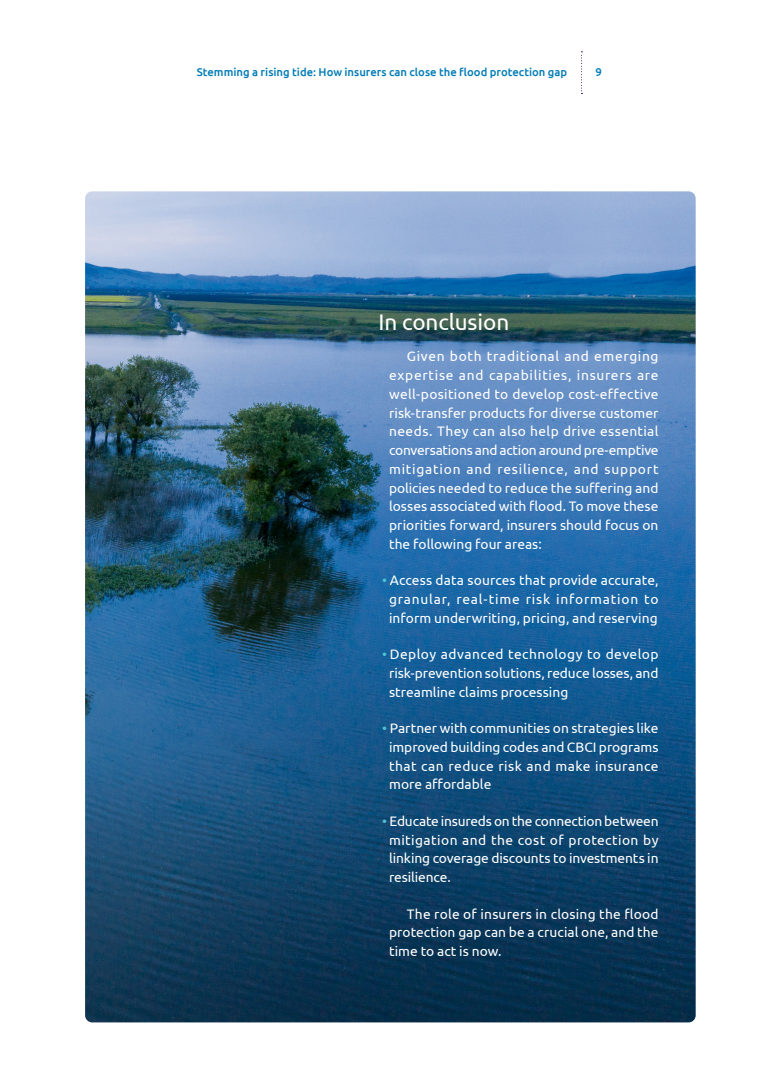
<style>
.page{position:relative;width:780px;height:1088px;background:#fff}
.page>*{position:absolute;margin:0;border:0;box-sizing:border-box;transform-origin:0 0}
.t1{font:22.5px "Ubuntu";letter-spacing:-.005em;color:#fff}
.t2{font:13.75px/18.8px "Ubuntu";letter-spacing:.005em;color:#fff;text-align:justify}
.t3{font:500 11.25px "Ubuntu";color:#007cb6}
.s1{color:#4dc4d1}
</style>
<div class="page">
<img style="left:85px;top:191px;width:610px;height:831px">
<svg style="left:581px;top:51px;width:1px;height:43px"></svg>
<p class="t3" style="left:197px;top:65px;width:372px">Stemming a rising tide: How insurers can close the flood protection gap</p>
<p class="t3" style="left:595px;top:65px;width:8px">9</p>
<h1 class="t1" style="left:378px;top:309px;width:132px">In conclusion</h1>
<p class="t2" style="left:389px;top:347px;width:271px;text-indent:18px">Given both traditional and emerging expertise and capabilities, insurers are well-positioned to develop cost-effective risk-transfer products for diverse customer needs. They can also help drive essential conversations and action around pre-emptive mitigation and resilience, and support policies needed to reduce the suffering and losses associated with flood. To move these priorities forward, insurers should focus on the following four areas:</p>
<p class="t2" style="left:382px;top:570px;width:278px;text-align:center"><span class="s1">•</span> Access data sources that provide accurate, granular, real-time risk information to inform underwriting, pricing, and reserving</p>
<p class="t2" style="left:389px;top:644px;width:271px;text-indent:-7px"><span class="s1">•</span> Deploy advanced technology to develop risk-prevention solutions, reduce losses, and streamline claims processing</p>
<p class="t2" style="left:389px;top:718px;width:271px;text-indent:-7px"><span class="s1">•</span> Partner with communities on strategies like improved building codes and CBCI programs that can reduce risk and make insurance more affordable</p>
<p class="t2" style="left:389px;top:811px;width:271px;text-indent:-7px"><span class="s1">•</span> Educate insureds on the connection between mitigation and the cost of protection by linking coverage discounts to investments in resilience.</p>
<p class="t2" style="left:389px;top:904px;width:271px;text-indent:18px">The role of insurers in closing the flood protection gap can be a crucial one, and the time to act is now.</p>
</div>
